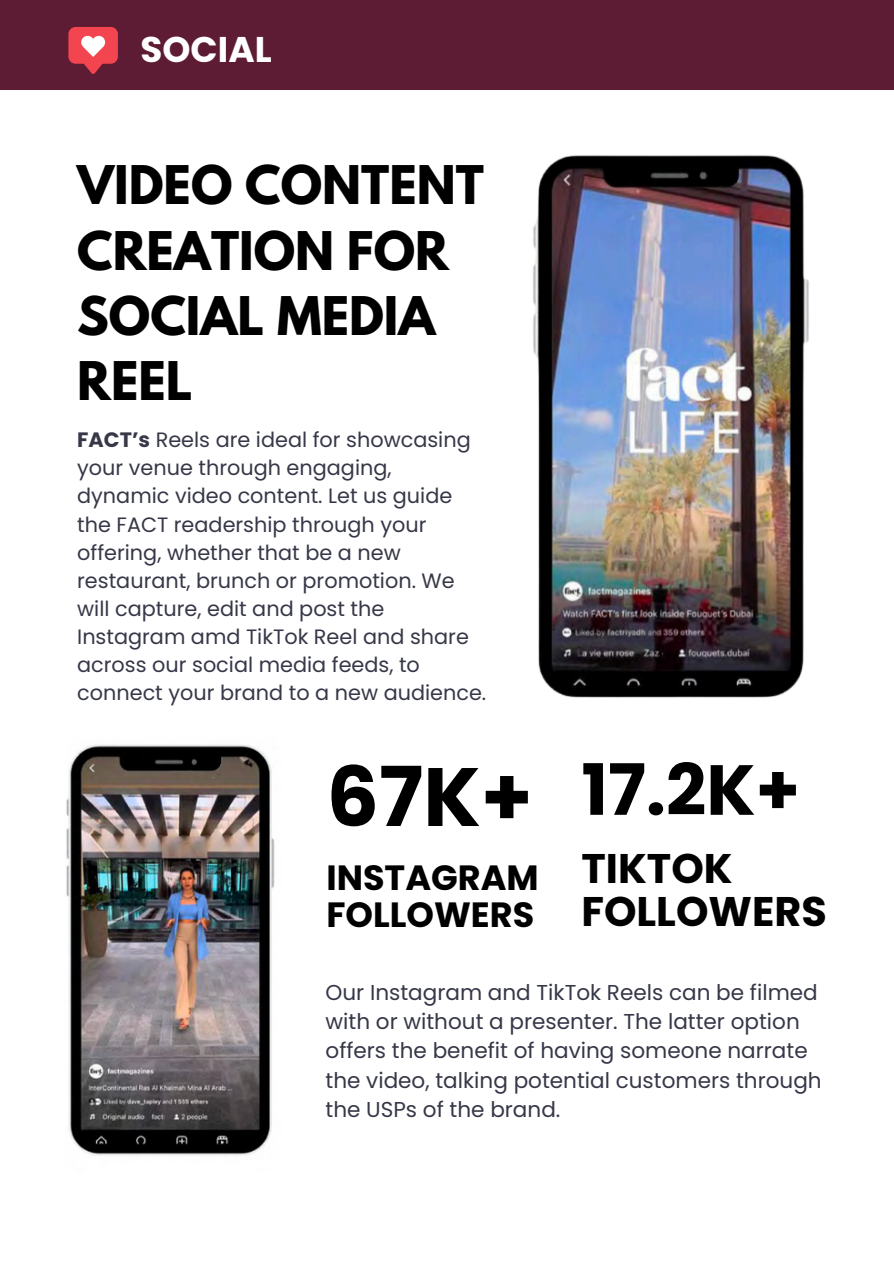
<style>
.page{position:relative;width:894px;height:1264px;background:#fff}
.page>*{position:absolute;margin:0;border:0;box-sizing:border-box;transform-origin:0 0}
.t1{font:700 82.5px "Poppins";color:#000}
.t2{font:700 70.8px "Poppins";color:#000}
.t3{font:700 47.25px/65.2px "League Spartan";color:#000}
.t4{font:700 41.4px/43.5px "Poppins";color:#000}
.t5{font:700 35.7px "Poppins";color:#fff}
.t6{font:700 34.95px/36.9px "Poppins";color:#000}
.t7{font:21.6px/29.1px "Poppins";color:#363848}
.t8{font:20.85px/28.2px "Poppins";color:#363848}
.s1{font-weight:700}
</style>
<div class="page">
<div style="left:0;top:0;width:893px;height:89px;background:#5d1c34"></div>
<svg style="left:68px;top:27px;width:50px;height:47px"></svg>
<img style="left:533px;top:155px;width:276px;height:543px">
<img style="left:66px;top:744px;width:209px;height:412px">
<p class="t5" style="left:140px;top:24px;width:133px">SOCIAL</p>
<p class="t3" style="left:77px;top:159px;width:408px">VIDEO CONTENT<br>CREATION FOR<br>SOCIAL MEDIA<br>REEL</p>
<h3 class="t8" style="left:77px;top:426px;width:410px"><span class="s1">FACT’s</span> Reels are ideal for showcasing your venue through engaging, dynamic video content. Let us guide the FACT readership through your offering, whether that be a new restaurant, brunch or promotion. We will capture, edit and post the Instagram amd TikTok Reel and share across our social media feeds, to connect your brand to a new audience.</h3>
<h1 class="t1" style="left:326px;top:739px;width:208px">67K+</h1>
<h2 class="t6" style="left:326px;top:859px;width:214px">INSTAGRAM<br>FOLLOWERS</h2>
<h4 class="t2" style="left:581px;top:740px;width:220px">17.2K+</h4>
<h5 class="t4" style="left:581px;top:846px;width:247px">TIKTOK<br>FOLLOWERS</h5>
<h6 class="t7" style="left:325px;top:977px;width:497px">Our Instagram and TikTok Reels can be filmed with or without a presenter. The latter option offers the benefit of having someone narrate the video, talking potential customers through the USPs of the brand.</h6>
</div>
